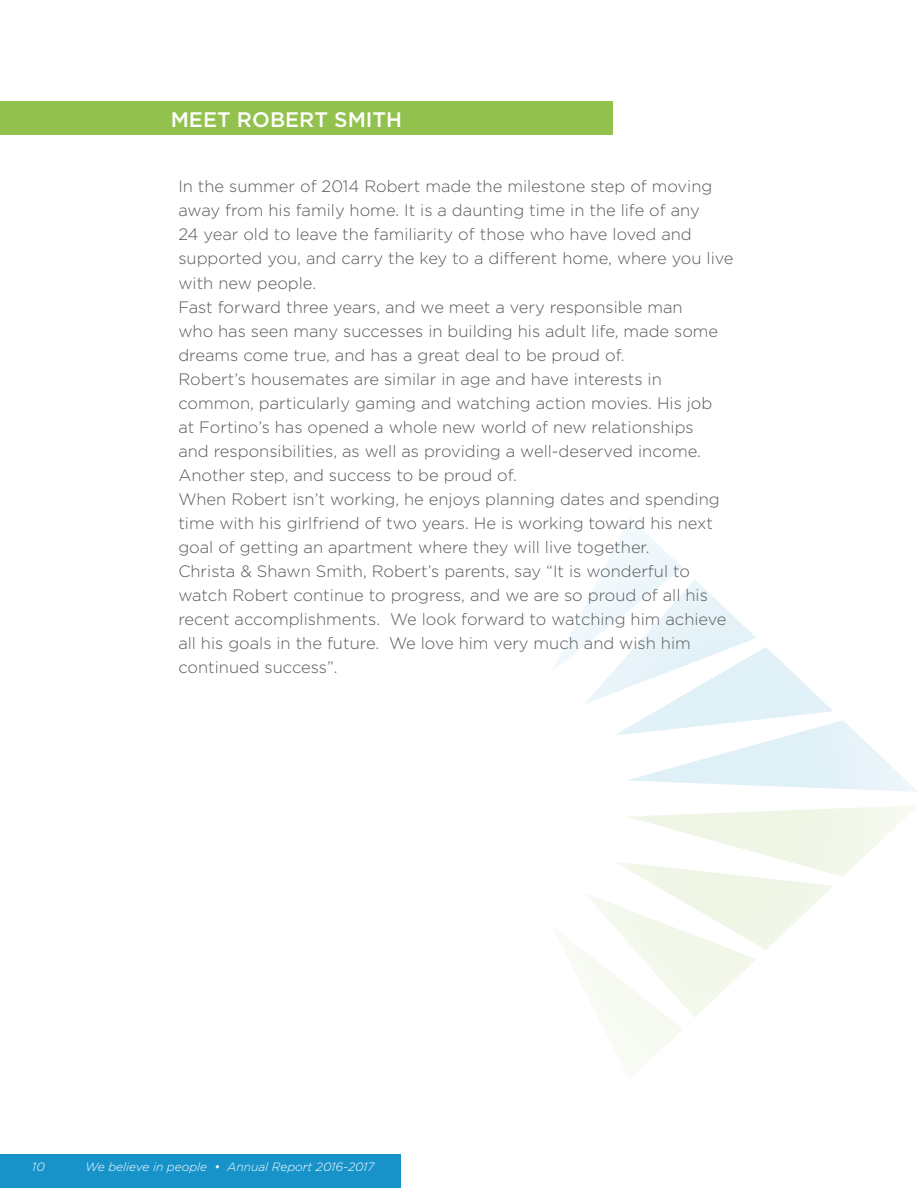
<style>
.page{position:relative;width:918px;height:1188px;background:#fff}
.page>*{position:absolute;margin:0;border:0;box-sizing:border-box;transform-origin:0 0}
.t1{font:500 21px "Gotham HTF";color:#fff}
.t2{font:300 16.5px/24px "Gotham HTF";color:#58595b}
.t3{font:italic 300 12px "Gotham HTF";color:#fff}
</style>
<div class="page">
<hr style="left:917px;top:1091px;width:1px;height:97px;background:#1793ca">
<div style="left:0;top:1154px;width:400px;height:34px;background:#1793ca"></div>
<svg style="left:552px;top:518px;width:366px;height:274px"></svg>
<svg style="left:560px;top:806px;width:357px;height:259px"></svg>
<div style="left:0;top:101px;width:612px;height:34px;background:#92c14d"></div>
<p class="t1" style="left:171px;top:108px;width:233px">MEET ROBERT SMITH</p>
<p class="t2" style="left:178px;top:174px;width:557px">In the summer of 2014 Robert made the milestone step of moving away from his family home. It is a daunting time in the life of any<br>24 year old to leave the familiarity of those who have loved and supported you, and carry the key to a different home, where you live with new people.<br>Fast forward three years, and we meet a very responsible man<br>who has seen many successes in building his adult life, made some dreams come true, and has a great deal to be proud of.<br>Robert’s housemates are similar in age and have interests in common, particularly gaming and watching action movies. His job<br>at Fortino’s has opened a whole new world of new relationships<br>and responsibilities, as well as providing a well-deserved income.<br>Another step, and success to be proud of.<br>When Robert isn’t working, he enjoys planning dates and spending time with his girlfriend of two years. He is working toward his next goal of getting an apartment where they will live together.<br>Christa &amp; Shawn Smith, Robert’s parents, say “It is wonderful to watch Robert continue to progress, and we are so proud of all his recent accomplishments. We look forward to watching him achieve all his goals in the future. We love him very much and wish him continued success”.</p>
<p class="t3" style="left:32px;top:1160px;width:14px">10</p>
<p class="t3" style="left:85px;top:1160px;width:291px">We believe in people • Annual Report 2016-2017</p>
</div>
